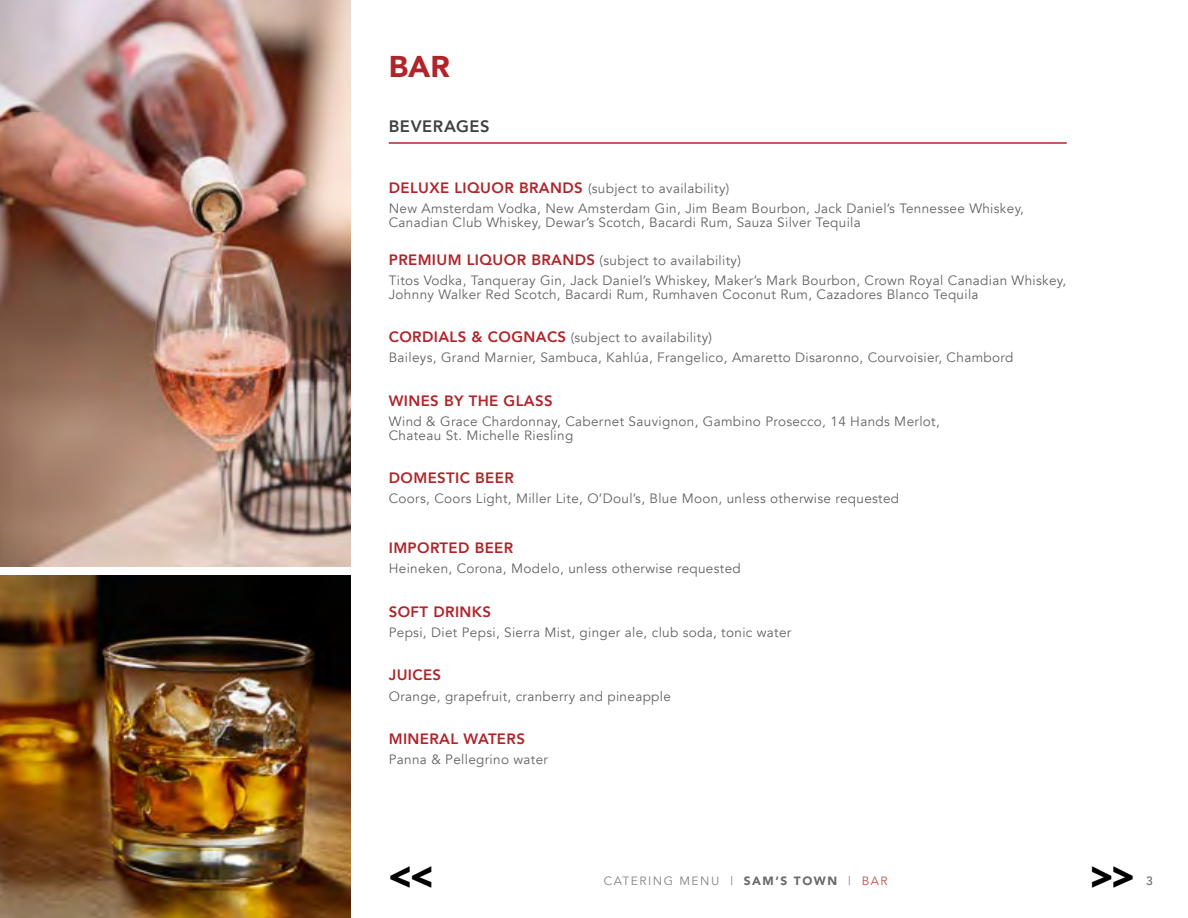
<style>
.page{position:relative;width:1188px;height:918px;background:#fff}
.page>*{position:absolute;margin:0;border:0;box-sizing:border-box;transform-origin:0 0}
.t1{font:800 39px "Open Sans";color:#000}
.t2{font:900 30px "Avenir";color:#af252a}
.t3{font:800 16.5px "Avenir";letter-spacing:.03em;color:#414042}
.t4{font:800 15px "Avenir";letter-spacing:.025em;color:#af252a}
.t5{font:13.5px/20.2px "Avenir";letter-spacing:.025em;color:#636466}
.t6{font:12px "Avenir";letter-spacing:.125em;color:#808285}
.t7{font:900 12px "Avenir";letter-spacing:.125em;color:#696a6d}
.t8{font:500 12px "Avenir";color:#636466}
.s1{font-weight:800;font-size:15px;color:#af252a}
.s2{font-weight:400;color:#808285}
.s3{font-weight:400;color:#bb5244}
</style>
<div class="page">
<hr style="left:389px;top:142px;width:678px;height:2px;background:#af252a">
<img style="left:0;top:0;width:351px;height:566px">
<img style="left:0;top:576px;width:351px;height:342px">
<h2 class="t2" style="left:389px;top:41px;width:63px">BAR</h2>
<p class="t3" style="left:389px;top:113px;width:102px">BEVERAGES</p>
<p class="t5" style="left:389px;top:178px;width:637px"><span class="s1">DELUXE LIQUOR BRANDS</span> (subject to availability)<br>New Amsterdam Vodka, New Amsterdam Gin, Jim Beam Bourbon, Jack Daniel’s Tennessee Whiskey,</p>
<p class="t5" style="left:389px;top:212px;width:474px">Canadian Club Whiskey, Dewar’s Scotch, Bacardi Rum, Sauza Silver Tequila</p>
<p class="t5" style="left:389px;top:250px;width:679px"><span class="s1">PREMIUM LIQUOR BRANDS</span> (subject to availability)<br>Titos Vodka, Tanqueray Gin, Jack Daniel’s Whiskey, Maker’s Mark Bourbon, Crown Royal Canadian Whiskey,</p>
<p class="t5" style="left:389px;top:284px;width:591px">Johnny Walker Red Scotch, Bacardi Rum, Rumhaven Coconut Rum, Cazadores Blanco Tequila</p>
<p class="t5" style="left:389px;top:327px;width:626px"><span class="s1">CORDIALS &amp; COGNACS</span> (subject to availability)<br>Baileys, Grand Marnier, Sambuca, Kahlúa, Frangelico, Amaretto Disaronno, Courvoisier, Chambord</p>
<p class="t4" style="left:389px;top:389px;width:165px">WINES BY THE GLASS</p>
<p class="t5" style="left:389px;top:415px;width:553px;line-height:13.5px">Wind &amp; Grace Chardonnay, Cabernet Sauvignon, Gambino Prosecco, 14 Hands Merlot,<br>Chateau St. Michelle Riesling</p>
<p class="t4" style="left:389px;top:466px;width:127px">DOMESTIC BEER</p>
<p class="t5" style="left:389px;top:489px;width:512px">Coors, Coors Light, Miller Lite, O’Doul’s, Blue Moon, unless otherwise requested</p>
<p class="t4" style="left:389px;top:536px;width:126px">IMPORTED BEER</p>
<p class="t5" style="left:389px;top:558px;width:354px">Heineken, Corona, Modelo, unless otherwise requested</p>
<p class="t4" style="left:389px;top:600px;width:104px">SOFT DRINKS</p>
<p class="t5" style="left:389px;top:622px;width:404px">Pepsi, Diet Pepsi, Sierra Mist, ginger ale, club soda, tonic water</p>
<p class="t4" style="left:389px;top:663px;width:54px">JUICES</p>
<p class="t5" style="left:389px;top:686px;width:284px">Orange, grapefruit, cranberry and pineapple</p>
<p class="t4" style="left:389px;top:727px;width:138px">MINERAL WATERS</p>
<p class="t5" style="left:389px;top:750px;width:161px">Panna &amp; Pellegrino water</p>
<p class="t6" style="left:604px;top:873px;width:131px">CATERING MENU |</p>
<p class="t7" style="left:744px;top:870px;width:145px">SAM’S TOWN <span class="s2">|</span> <span class="s3">BAR</span></p>
<h1 class="t1" style="left:1091px;top:847px;width:45px">&gt;&gt;</h1>
<p class="t8" style="left:1146px;top:870px;width:8px">3</p>
</div>
